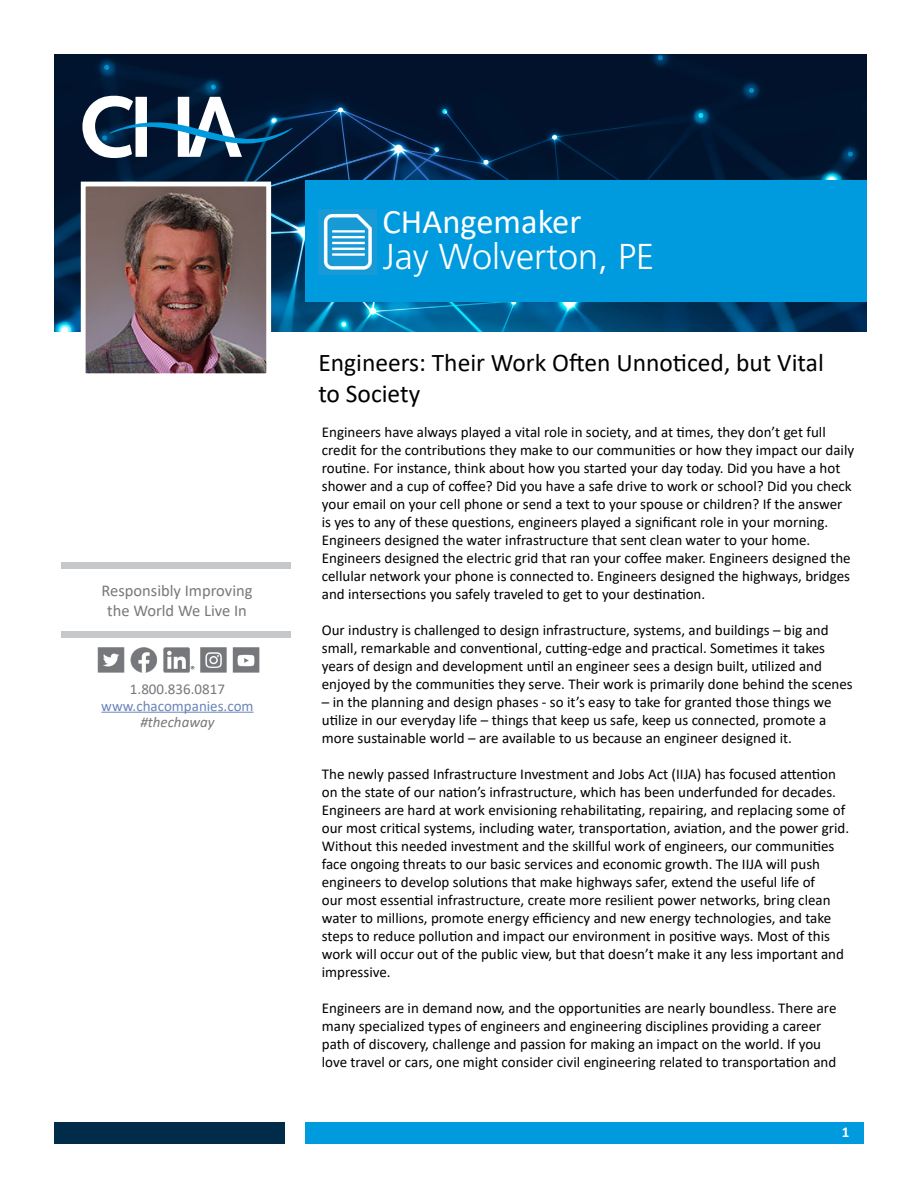
<style>
.page{position:relative;width:918px;height:1188px;background:#fff}
.page>*{position:absolute;margin:0;border:0;box-sizing:border-box;transform-origin:0 0}
.t1{font:300 36px "Frutiger LT Std";color:#fff}
.t2{font:34.5px "Calibri";color:#fff}
.t3{font:25.5px/30.6px "Calibri";color:#000}
.t4{font:16.5px/19.8px "Calibri";color:#77787b;text-align:center}
.t5{font:15px/18px "Calibri";color:#000}
.t6{font:15px "Calibri";color:#6b85b9}
.t7{font:15px "Calibri";color:#77787b}
.t8{font:italic 15px "Calibri";color:#77787b}
.t9{font:700 15px "Calibri";color:#fff}
</style>
<div class="page">
<img style="left:97px;top:647px;width:163px;height:26px">
<img style="left:54px;top:55px;width:812px;height:277px">
<svg style="left:82px;top:96px;width:211px;height:62px"></svg>
<div style="left:305px;top:180px;width:561px;height:122px;background:#009ade"></div>
<img style="left:87px;top:188px;width:178px;height:184px">
<div style="left:81px;top:182px;width:190px;height:196px;border:5px solid #fff"></div>
<hr style="left:101px;top:712px;width:153px;height:1px;background:#6b85b9">
<div style="left:61px;top:631px;width:230px;height:7px;background:#c7c8ca"></div>
<div style="left:61px;top:562px;width:230px;height:7px;background:#c7c8ca"></div>
<div style="left:55px;top:1123px;width:230px;height:21px;background:#002b49"></div>
<div style="left:305px;top:1123px;width:559px;height:21px;background:#009ade"></div>
<img style="left:318px;top:209px;width:59px;height:65px">
<p class="t4" style="left:102px;top:580px;width:153px">Responsibly Improving the World We Live In</p>
<p class="t7" style="left:130px;top:679px;width:96px">1.800.836.0817</p>
<p class="t6" style="left:101px;top:695px;width:154px">www.chacompanies.com</p>
<p class="t8" style="left:140px;top:712px;width:76px">#thechaway</p>
<h2 class="t2" style="left:382px;top:198px;width:200px">CHAngemaker</h2>
<h1 class="t1" style="left:383px;top:236px;width:273px">Jay Wolverton, PE</h1>
<h3 class="t3" style="left:318px;top:347px;width:507px">Engineers: Their Work Often Unnoticed, but Vital to Society</h3>
<p class="t5" style="left:322px;top:422px;width:534px">Engineers have always played a vital role in society, and at times, they don’t get full credit for the contributions they make to our communities or how they impact our daily routine. For instance, think about how you started your day today. Did you have a hot shower and a cup of coffee? Did you have a safe drive to work or school? Did you check your email on your cell phone or send a text to your spouse or children? If the answer is yes to any of these questions, engineers played a significant role in your morning.<br>Engineers designed the water infrastructure that sent clean water to your home.<br>Engineers designed the electric grid that ran your coffee maker. Engineers designed the cellular network your phone is connected to. Engineers designed the highways, bridges and intersections you safely traveled to get to your destination.</p>
<p class="t5" style="left:322px;top:620px;width:532px">Our industry is challenged to design infrastructure, systems, and buildings – big and small, remarkable and conventional, cutting-edge and practical. Sometimes it takes years of design and development until an engineer sees a design built, utilized and enjoyed by the communities they serve. Their work is primarily done behind the scenes</p>
<p class="t5" style="left:322px;top:692px;width:511px">– in the planning and design phases - so it’s easy to take for granted those things we utilize in our everyday life – things that keep us safe, keep us connected, promote a more sustainable world – are available to us because an engineer designed it.</p>
<p class="t5" style="left:322px;top:764px;width:529px">The newly passed Infrastructure Investment and Jobs Act (IIJA) has focused attention on the state of our nation’s infrastructure, which has been underfunded for decades.<br>Engineers are hard at work envisioning rehabilitating, repairing, and replacing some of our most critical systems, including water, transportation, aviation, and the power grid.<br>Without this needed investment and the skillful work of engineers, our communities face ongoing threats to our basic services and economic growth. The IIJA will push engineers to develop solutions that make highways safer, extend the useful life of<br>our most essential infrastructure, create more resilient power networks, bring clean water to millions, promote energy efficiency and new energy technologies, and take steps to reduce pollution and impact our environment in positive ways. Most of this work will occur out of the public view, but that doesn’t make it any less important and impressive.</p>
<p class="t5" style="left:322px;top:998px;width:516px">Engineers are in demand now, and the opportunities are nearly boundless. There are many specialized types of engineers and engineering disciplines providing a career path of discovery, challenge and passion for making an impact on the world. If you love travel or cars, one might consider civil engineering related to transportation and</p>
<p class="t9" style="left:842px;top:1122px;width:9px">1</p>
</div>
